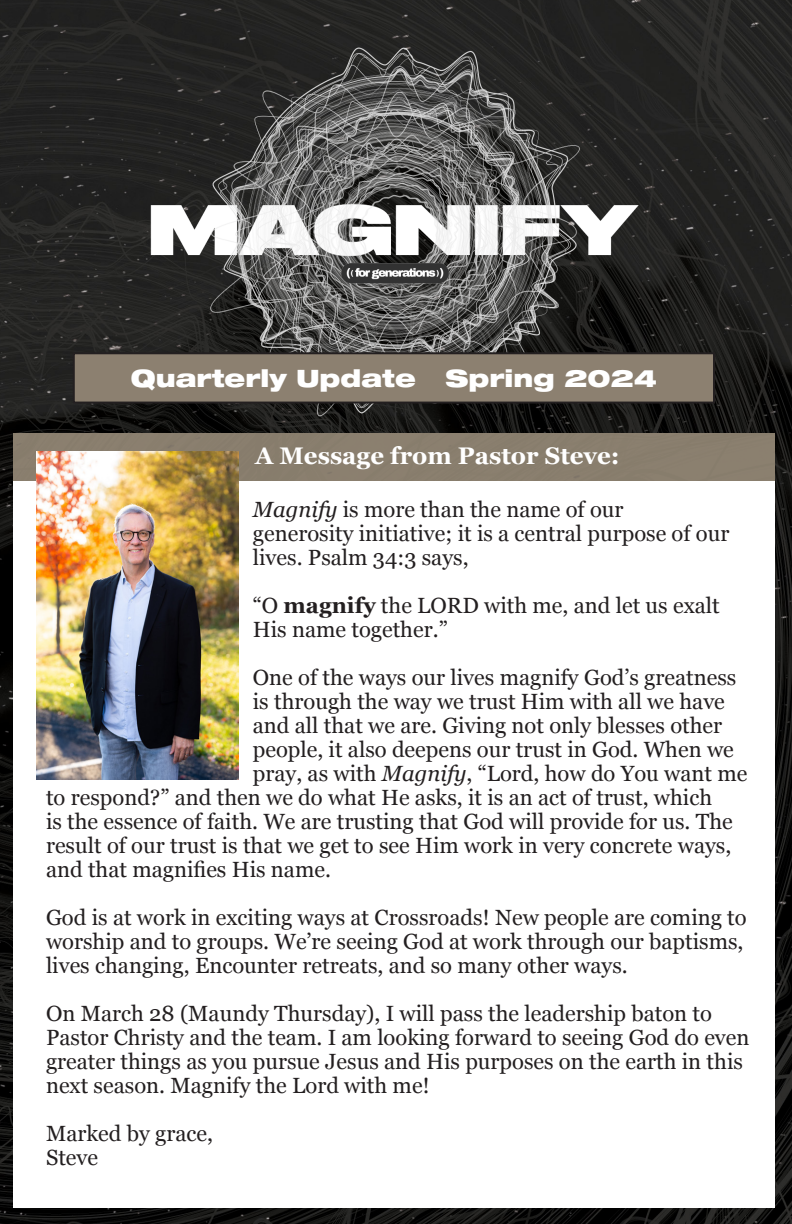
<style>
.page{position:relative;width:792px;height:1224px;background:#fff}
.page>*{position:absolute;margin:0;border:0;box-sizing:border-box;transform-origin:0 0}
.t1{font:900 expanded 24px "Helvetica Neue LT Std";color:#fff}
.t2{font:700 24px "Georgia";color:#fff}
.t3{font:22px/24px "Georgia";color:#231f20}
.s1{font-style:italic}
.s2{font-weight:700}
</style>
<div class="page">
<img style="left:0;top:0;width:792px;height:1224px">
<div style="left:13px;top:445px;width:762px;height:763px;background:#fff"></div>
<div style="left:13px;top:445px;width:762px;height:36px;background:#8a7e6e"></div>
<img style="left:36px;top:451px;width:202px;height:328px">
<img style="left:13px;top:16px;width:764px;height:429px">
<div style="left:74px;top:353px;width:640px;height:50px;background:#8c8070"></div>
<div style="left:73px;top:352px;width:642px;height:52px;border:2px solid #231f20"></div>
<p class="t1" style="left:131px;top:363px;width:528px">Quarterly Update Spring 2024</p>
<p class="t2" style="left:255px;top:438px;width:366px">A Message from Pastor Steve:</p>
<p class="t3" style="left:253px;top:496px;width:372px"><span class="s1">Magnify</span> is more than the name of our</p>
<p class="t3" style="left:253px;top:520px;width:478px">generosity initiative; it is a central purpose of our lives. Psalm 34:3 says,</p>
<p class="t3" style="left:253px;top:592px;width:468px">“O <span class="s2">magnify</span> the LORD with me, and let us exalt<br>His name together.”</p>
<p class="t3" style="left:253px;top:664px;width:485px">One of the ways our lives magnify God’s greatness</p>
<p class="t3" style="left:253px;top:688px;width:474px">is through the way we trust Him with all we have</p>
<p class="t3" style="left:253px;top:712px;width:471px">and all that we are. Giving not only blesses other</p>
<p class="t3" style="left:253px;top:736px;width:482px">people, it also deepens our trust in God. When we</p>
<p class="t3" style="left:253px;top:760px;width:496px">pray, as with <span class="s1">Magnify</span>, “Lord, how do You want me</p>
<p class="t3" style="left:46px;top:784px;width:668px">to respond?” and then we do what He asks, it is an act of trust, which</p>
<p class="t3" style="left:46px;top:808px;width:688px">is the essence of faith. We are trusting that God will provide for us. The</p>
<p class="t3" style="left:46px;top:832px;width:687px">result of our trust is that we get to see Him work in very concrete ways,</p>
<p class="t3" style="left:46px;top:856px;width:286px">and that magnifies His name.</p>
<p class="t3" style="left:46px;top:904px;width:702px">God is at work in exciting ways at Crossroads! New people are coming to worship and to groups. We’re seeing God at work through our baptisms, lives changing, Encounter retreats, and so many other ways.</p>
<p class="t3" style="left:46px;top:1000px;width:705px">On March 28 (Maundy Thursday), I will pass the leadership baton to Pastor Christy and the team. I am looking forward to seeing God do even greater things as you pursue Jesus and His purposes on the earth in this next season. Magnify the Lord with me!</p>
<p class="t3" style="left:46px;top:1120px;width:169px">Marked by grace,</p>
<p class="t3" style="left:46px;top:1144px;width:54px">Steve</p>
</div>
